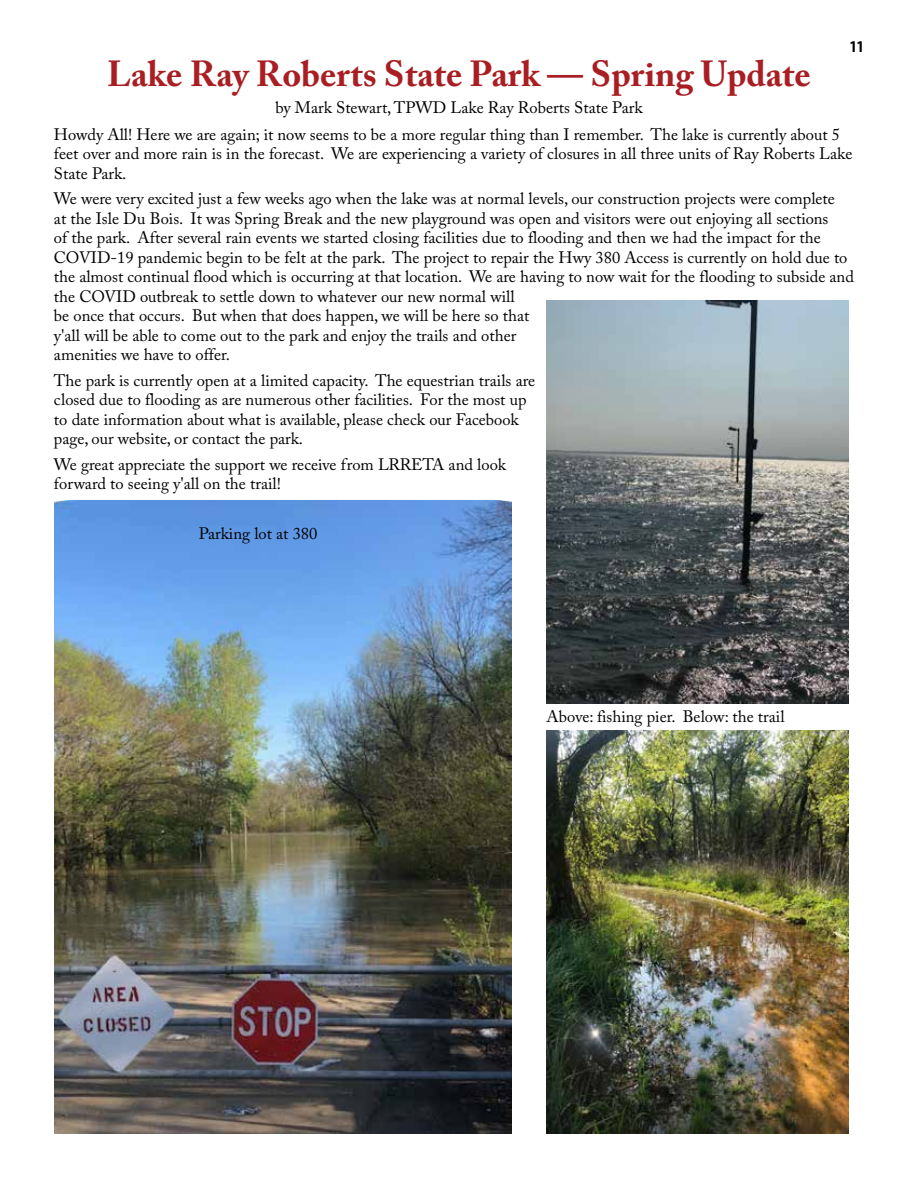
<style>
.page{position:relative;width:918px;height:1188px;background:#fff}
.page>*{position:absolute;margin:0;border:0;box-sizing:border-box;transform-origin:0 0}
.t1{font:700 36px "Adobe Caslon Pro";color:#a91e22}
.t2{font:16.5px/19.5px "Adobe Caslon Pro";color:#000}
.t3{font:700 condensed 16.5px "Myriad Pro";color:#000}
</style>
<div class="page">
<img style="left:54px;top:500px;width:458px;height:634px">
<img style="left:546px;top:300px;width:303px;height:404px">
<img style="left:546px;top:731px;width:303px;height:403px">
<h1 class="t1" style="left:107px;top:52px;width:705px">Lake Ray Roberts State Park — Spring Update</h1>
<p class="t2" style="left:275px;top:97px;width:369px">by Mark Stewart, TPWD Lake Ray Roberts State Park</p>
<p class="t3" style="left:850px;top:36px;width:16px">11</p>
<p class="t2" style="left:54px;top:124px;width:800px">Howdy All! Here we are again; it now seems to be a more regular thing than I remember. The lake is currently about 5 feet over and more rain is in the forecast. We are experiencing a variety of closures in all three units of Ray Roberts Lake<br>State Park.</p>
<p class="t2" style="left:54px;top:189px;width:802px">We were very excited just a few weeks ago when the lake was at normal levels, our construction projects were complete<br>at the Isle Du Bois. It was Spring Break and the new playground was open and visitors were out enjoying all sections<br>of the park. After several rain events we started closing facilities due to flooding and then we had the impact for the COVID-19 pandemic begin to be felt at the park. The project to repair the Hwy 380 Access is currently on hold due to the almost continual flood which is occurring at that location. We are having to now wait for the flooding to subside and the COVID outbreak to settle down to whatever our new normal will<br>be once that occurs. But when that does happen, we will be here so that<br>y'all will be able to come out to the park and enjoy the trails and other<br>amenities we have to offer.</p>
<p class="t2" style="left:54px;top:370px;width:483px">The park is currently open at a limited capacity. The equestrian trails are closed due to flooding as are numerous other facilities. For the most up to date information about what is available, please check our Facebook page, our website, or contact the park.</p>
<p class="t2" style="left:54px;top:454px;width:454px">We great appreciate the support we receive from LRRETA and look forward to seeing y'all on the trail!</p>
<p class="t2" style="left:199px;top:523px;width:120px">Parking lot at 380</p>
<p class="t2" style="left:546px;top:707px;width:240px">Above: fishing pier. Below: the trail</p>
</div>
